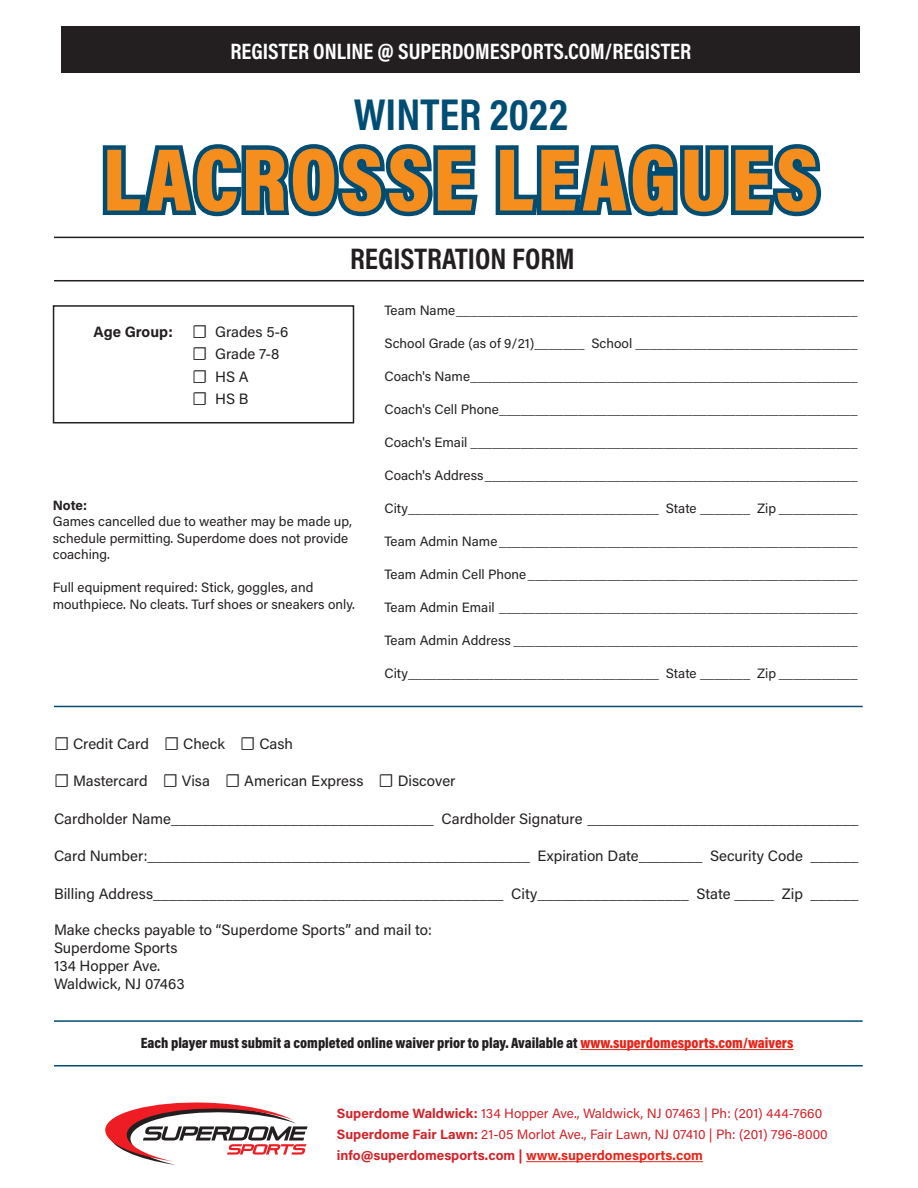
<style>
.page{position:relative;width:918px;height:1188px;background:#fff}
.page>*{position:absolute;margin:0;border:0;box-sizing:border-box;transform-origin:0 0}
.t1{font:900 90px "Acumin Pro Cond";letter-spacing:.03em;color:#f68e1e}
.t2{font:700 45px "Acumin Pro Cond";color:#004d74}
.t3{font:700 30px "Acumin Pro Cond";color:#231f20}
.t4{font:700 22.5px "Acumin Pro Cond";color:#fff}
.text_line{font:15px/18px "Acumin Pro";color:#231f20}
.t5{font:900 15px "Acumin Pro Cond";color:#231f20}
.text_line-2{font:700 15px "Acumin Pro";color:#231f20}
.text_line-3{font:13.5px "Acumin Pro";color:#231f20}
.footer_address{font:13.5px/21px "Acumin Pro";color:#d1232a}
.box_text{font:13.5px/16.5px "Acumin Pro";color:#231f20}
.s1{font-weight:700}
.s2{color:#e72419}
.s3{font-weight:700;color:#e72419}
</style>
<div class="page">
<div style="left:53px;top:305px;width:301px;height:118px;border:2px solid #231f20"></div>
<hr style="left:580px;top:1049px;width:214px;height:1px;background:#e72419">
<hr style="left:54px;top:706px;width:809px;height:1px;background:#004d74">
<hr style="left:54px;top:1020px;width:809px;height:2px;background:#004d74">
<hr style="left:54px;top:1065px;width:809px;height:1px;background:#004d74">
<hr style="left:54px;top:280px;width:810px;height:1px;background:#231f20">
<hr style="left:54px;top:237px;width:810px;height:1px;background:#231f20">
<svg style="left:102px;top:144px;width:376px;height:73px"></svg>
<svg style="left:495px;top:144px;width:327px;height:73px"></svg>
<div style="left:62px;top:26px;width:798px;height:46px;background:#231f20"></div>
<hr style="left:526px;top:1161px;width:177px;height:1px;background:#e72419">
<svg style="left:105px;top:1102px;width:203px;height:63px"></svg>
<p class="t4" style="left:230px;top:36px;width:462px">REGISTER ONLINE @ SUPERDOMESPORTS.COM/REGISTER</p>
<p class="t2" style="left:354px;top:85px;width:215px">WINTER 2022</p>
<p class="t1" style="left:103px;top:121px;width:718px">LACROSSE LEAGUES</p>
<p class="t3" style="left:350px;top:239px;width:226px">REGISTRATION FORM</p>
<p class="text_line-2" style="left:93px;top:321px;width:81px">Age Group:</p>
<p class="text_line" style="left:192px;top:322px;width:98px">☐ Grades 5-6</p>
<p class="text_line" style="left:192px;top:344px;width:89px">☐ Grade 7-8</p>
<p class="text_line" style="left:192px;top:367px;width:58px">☐ HS A</p>
<p class="text_line" style="left:192px;top:389px;width:58px">☐ HS B</p>
<p class="box_text" style="left:53px;top:496px;width:301px"><span class="s1">Note:<br></span>Games cancelled due to weather may be made up, schedule permitting. Superdome does not provide coaching.</p>
<p class="box_text" style="left:53px;top:579px;width:304px">Full equipment required: Stick, goggles, and mouthpiece. No cleats. Turf shoes or sneakers only.</p>
<p class="text_line-3" style="left:384px;top:301px;width:475px">Team Name________________________________________________________</p>
<p class="text_line-3" style="left:384px;top:334px;width:475px">School Grade (as of 9/21)_______ School _______________________________</p>
<p class="text_line-3" style="left:384px;top:367px;width:475px">Coach's Name______________________________________________________</p>
<p class="text_line-3" style="left:384px;top:400px;width:475px">Coach's Cell Phone__________________________________________________</p>
<p class="text_line-3" style="left:384px;top:433px;width:475px">Coach's Email ______________________________________________________</p>
<p class="text_line-3" style="left:384px;top:466px;width:475px">Coach's Address____________________________________________________</p>
<p class="text_line-3" style="left:384px;top:499px;width:475px">City___________________________________ State _______ Zip ___________</p>
<p class="text_line-3" style="left:384px;top:532px;width:475px">Team Admin Name__________________________________________________</p>
<p class="text_line-3" style="left:384px;top:565px;width:475px">Team Admin Cell Phone______________________________________________</p>
<p class="text_line-3" style="left:384px;top:598px;width:475px">Team Admin Email __________________________________________________</p>
<p class="text_line-3" style="left:384px;top:631px;width:475px">Team Admin Address ________________________________________________</p>
<p class="text_line-3" style="left:384px;top:664px;width:475px">City___________________________________ State _______ Zip ___________</p>
<p class="text_line" style="left:54px;top:734px;width:240px">☐ Credit Card ☐ Check ☐ Cash</p>
<p class="text_line" style="left:54px;top:771px;width:403px">☐ Mastercard ☐ Visa ☐ American Express ☐ Discover</p>
<p class="text_line" style="left:54px;top:809px;width:806px">Cardholder Name_________________________________ Cardholder Signature __________________________________</p>
<p class="text_line" style="left:54px;top:846px;width:806px">Card Number:________________________________________________ Expiration Date________ Security Code ______</p>
<p class="text_line" style="left:54px;top:884px;width:806px">Billing Address____________________________________________ City___________________ State _____ Zip ______</p>
<p class="text_line" style="left:54px;top:920px;width:379px">Make checks payable to “Superdome Sports” and mail to:<br>Superdome Sports<br>134 Hopper Ave.<br>Waldwick, NJ 07463</p>
<p class="t5" style="left:141px;top:1033px;width:654px">Each player must submit a completed online waiver prior to play. Available at <span class="s2">www.superdomesports.com/waivers</span></p>
<p class="footer_address" style="left:337px;top:1103px;width:487px"><span class="s1">Superdome Waldwick:</span> 134 Hopper Ave., Waldwick, NJ 07463 | Ph: (201) 444-7660</p>
<p class="footer_address" style="left:337px;top:1124px;width:492px"><span class="s1">Superdome Fair Lawn:</span> 21-05 Morlot Ave., Fair Lawn, NJ 07410 | Ph: (201) 796-8000 <span class="s1">info@superdomesports.com |</span> <span class="s3">www.superdomesports.com</span></p>
</div>
